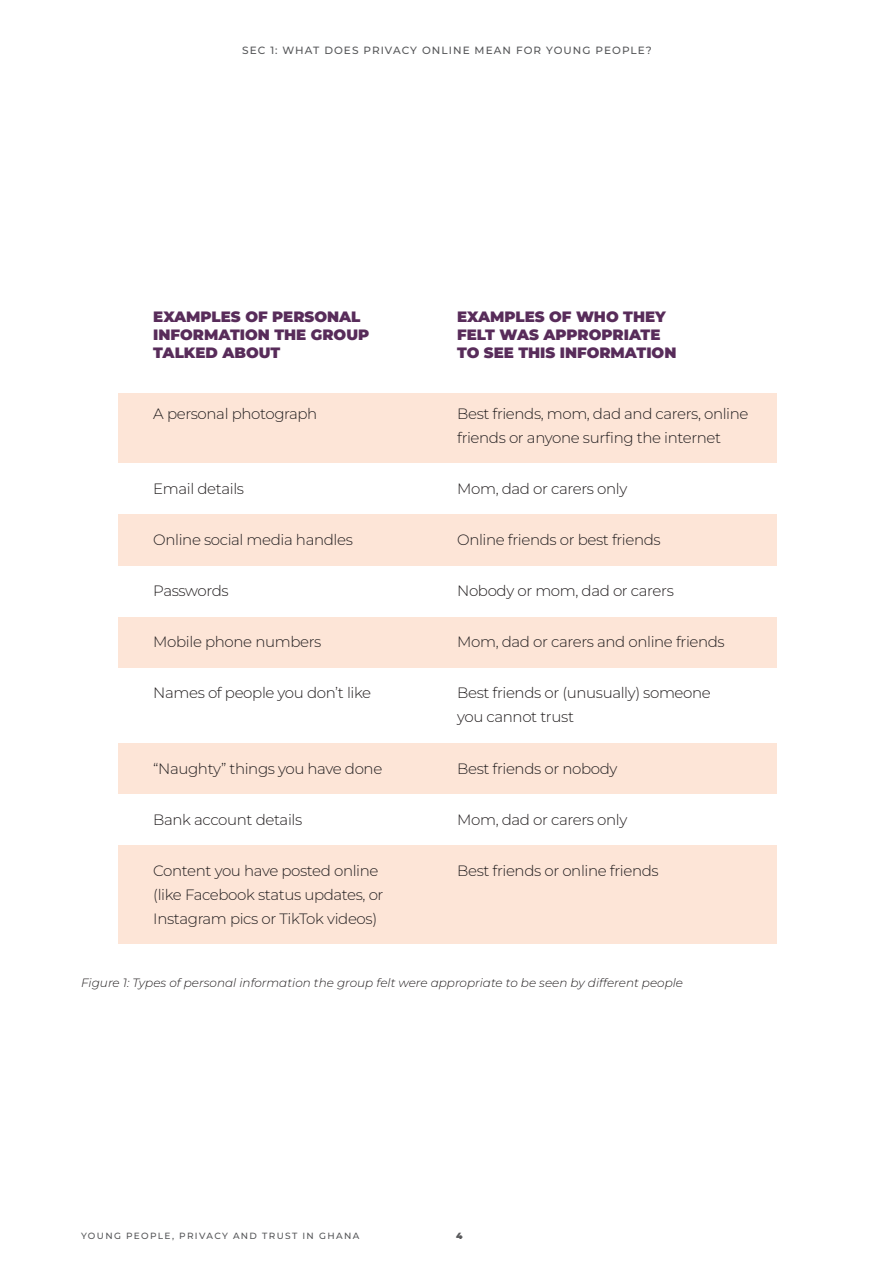
<style>
.page{position:relative;width:894px;height:1263px;background:#fff}
.page>*{position:absolute;margin:0;border:0;box-sizing:border-box;transform-origin:0 0}
.t1{font:300 15px/24px "Montserrat";letter-spacing:-.025em;color:#231f20}
.t2{font:900 15px/18px "Montserrat";color:#582c5a}
.t3{font:italic 300 12px "Montserrat";color:#231f20}
.t4{font:500 10.5px "Montserrat";letter-spacing:.1em;color:#57585a}
.t5{font:500 9px "Montserrat";letter-spacing:.15em;color:#57585a}
.t6{font:900 9px "Montserrat";color:#57585a}
</style>
<div class="page">
<div style="left:118px;top:393px;width:657px;height:70px;background:#fde5d7"></div>
<div style="left:118px;top:616px;width:657px;height:52px;background:#fde5d7"></div>
<div style="left:118px;top:514px;width:657px;height:52px;background:#fde5d7"></div>
<div style="left:118px;top:743px;width:657px;height:51px;background:#fde5d7"></div>
<div style="left:118px;top:844px;width:657px;height:99px;background:#fde5d7"></div>
<p class="t4" style="left:242px;top:43px;width:411px">SEC 1: WHAT DOES PRIVACY ONLINE MEAN FOR YOUNG PEOPLE?</p>
<p class="t2" style="left:153px;top:307px;width:217px">EXAMPLES OF PERSONAL<br>INFORMATION THE GROUP<br>TALKED ABOUT</p>
<p class="t2" style="left:457px;top:307px;width:221px">EXAMPLES OF WHO THEY<br>FELT WAS APPROPRIATE<br>TO SEE THIS INFORMATION</p>
<p class="t1" style="left:153px;top:402px;width:165px">A personal photograph</p>
<p class="t1" style="left:153px;top:477px;width:92px">Email details</p>
<p class="t1" style="left:153px;top:528px;width:201px">Online social media handles</p>
<p class="t1" style="left:153px;top:579px;width:77px">Passwords</p>
<p class="t1" style="left:153px;top:630px;width:169px">Mobile phone numbers</p>
<p class="t1" style="left:153px;top:681px;width:219px">Names of people you don’t like</p>
<p class="t1" style="left:153px;top:756px;width:230px">“Naughty” things you have done</p>
<p class="t1" style="left:153px;top:807px;width:150px">Bank account details</p>
<p class="t1" style="left:153px;top:858px;width:231px">Content you have posted online (like Facebook status updates, or<br>Instagram pics or TikTok videos)</p>
<p class="t1" style="left:457px;top:402px;width:293px">Best friends, mom, dad and carers, online friends or anyone surfing the internet</p>
<p class="t1" style="left:457px;top:477px;width:171px">Mom, dad or carers only</p>
<p class="t1" style="left:457px;top:528px;width:205px">Online friends or best friends</p>
<p class="t1" style="left:457px;top:579px;width:218px">Nobody or mom, dad or carers</p>
<p class="t1" style="left:457px;top:630px;width:269px">Mom, dad or carers and online friends</p>
<p class="t1" style="left:457px;top:681px;width:255px">Best friends or (unusually) someone you cannot trust</p>
<p class="t1" style="left:457px;top:756px;width:162px">Best friends or nobody</p>
<p class="t1" style="left:457px;top:807px;width:171px">Mom, dad or carers only</p>
<p class="t1" style="left:457px;top:858px;width:203px">Best friends or online friends</p>
<p class="t3" style="left:81px;top:974px;width:603px">Figure 1: Types of personal information the group felt were appropriate to be seen by different people</p>
<p class="t5" style="left:81px;top:1229px;width:279px">YOUNG PEOPLE, PRIVACY AND TRUST IN GHANA</p>
<p class="t6" style="left:456px;top:1229px;width:8px">4</p>
</div>
